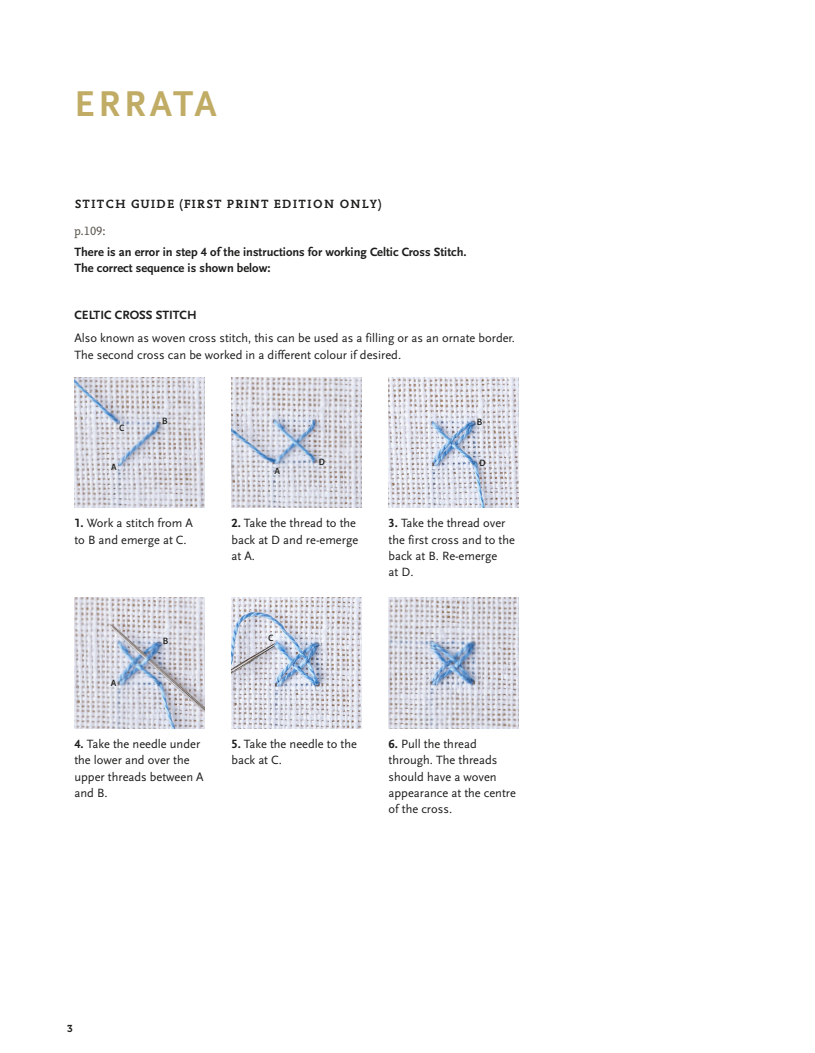
<style>
.page{position:relative;width:815px;height:1053px;background:#fff}
.page>*{position:absolute;margin:0;border:0;box-sizing:border-box;transform-origin:0 0}
.patt_article_name{font:37.5px "Scala Sans Bold LF";letter-spacing:.1em;color:#c1ac66}
.t1{font:12.5px/16.2px "Scala Sans Regular LF";color:#1d1d1b}
.Errata_body{font:12.5px/16.2px "Scala Sans Bold LF";color:#1d1d1b}
.Errata_Project_Name{font:700 12.5px "Nexus Mix TF";letter-spacing:.08em;color:#1d1d1b}
.Errata_Source{font:12.5px "Nexus Mix TF";color:#565149}
.t2{font:10px "Museo 700";color:#1d1d1b}
.Steps_Letters{font:600 9.38px "Skolar Sans Latn";color:#1d1d1b}
.s1{font-family:"Scala Sans Bold LF"}
</style>
<div class="page">
<img style="left:231px;top:377px;width:131px;height:130px">
<img style="left:389px;top:377px;width:130px;height:130px">
<img style="left:74px;top:597px;width:131px;height:131px">
<img style="left:74px;top:377px;width:131px;height:130px">
<img style="left:231px;top:597px;width:131px;height:131px">
<img style="left:389px;top:597px;width:130px;height:131px">
<p class="patt_article_name" style="left:74px;top:84px;width:144px">ERRATA</p>
<p class="Errata_Project_Name" style="left:74px;top:195px;width:308px">STITCH GUIDE (FIRST PRINT EDITION ONLY)</p>
<p class="Errata_Source" style="left:74px;top:222px;width:33px">p.109:</p>
<p class="Errata_body" style="left:74px;top:244px;width:394px">There is an error in step 4 of the instructions for working Celtic Cross Stitch.<br>The correct sequence is shown below:</p>
<p class="Errata_body" style="left:74px;top:307px;width:124px">CELTIC CROSS STITCH</p>
<p class="t1" style="left:74px;top:330px;width:442px">Also known as woven cross stitch, this can be used as a filling or as an ornate border.<br>The second cross can be worked in a different colour if desired.</p>
<p class="Steps_Letters" style="left:119px;top:421px;width:7px">C</p>
<p class="Steps_Letters" style="left:111px;top:459px;width:7px">A</p>
<p class="Steps_Letters" style="left:162px;top:414px;width:7px">B</p>
<p class="Steps_Letters" style="left:274px;top:463px;width:7px">A</p>
<p class="Steps_Letters" style="left:319px;top:455px;width:8px">D</p>
<p class="Steps_Letters" style="left:477px;top:414px;width:7px">B</p>
<p class="Steps_Letters" style="left:479px;top:455px;width:8px">D</p>
<p class="t1" style="left:74px;top:515px;width:120px"><span class="s1">1.</span> Work a stitch from A to B and emerge at C.</p>
<p class="t1" style="left:231px;top:515px;width:128px"><span class="s1">2.</span> Take the thread to the back at D and re-emerge at A.</p>
<p class="t1" style="left:389px;top:515px;width:128px"><span class="s1">3.</span> Take the thread over the first cross and to the back at B. Re-emerge<br>at D.</p>
<p class="Steps_Letters" style="left:163px;top:633px;width:7px">B</p>
<p class="Steps_Letters" style="left:268px;top:630px;width:7px">C</p>
<p class="Steps_Letters" style="left:111px;top:675px;width:7px">A</p>
<p class="t1" style="left:74px;top:736px;width:131px"><span class="s1">4.</span> Take the needle under the lower and over the upper threads between A and B.</p>
<p class="t1" style="left:231px;top:736px;width:127px"><span class="s1">5.</span> Take the needle to the back at C.</p>
<p class="t1" style="left:389px;top:736px;width:129px"><span class="s1">6.</span> Pull the thread through. The threads should have a woven appearance at the centre of the cross.</p>
<p class="t2" style="left:67px;top:1022px;width:7px">3</p>
</div>
